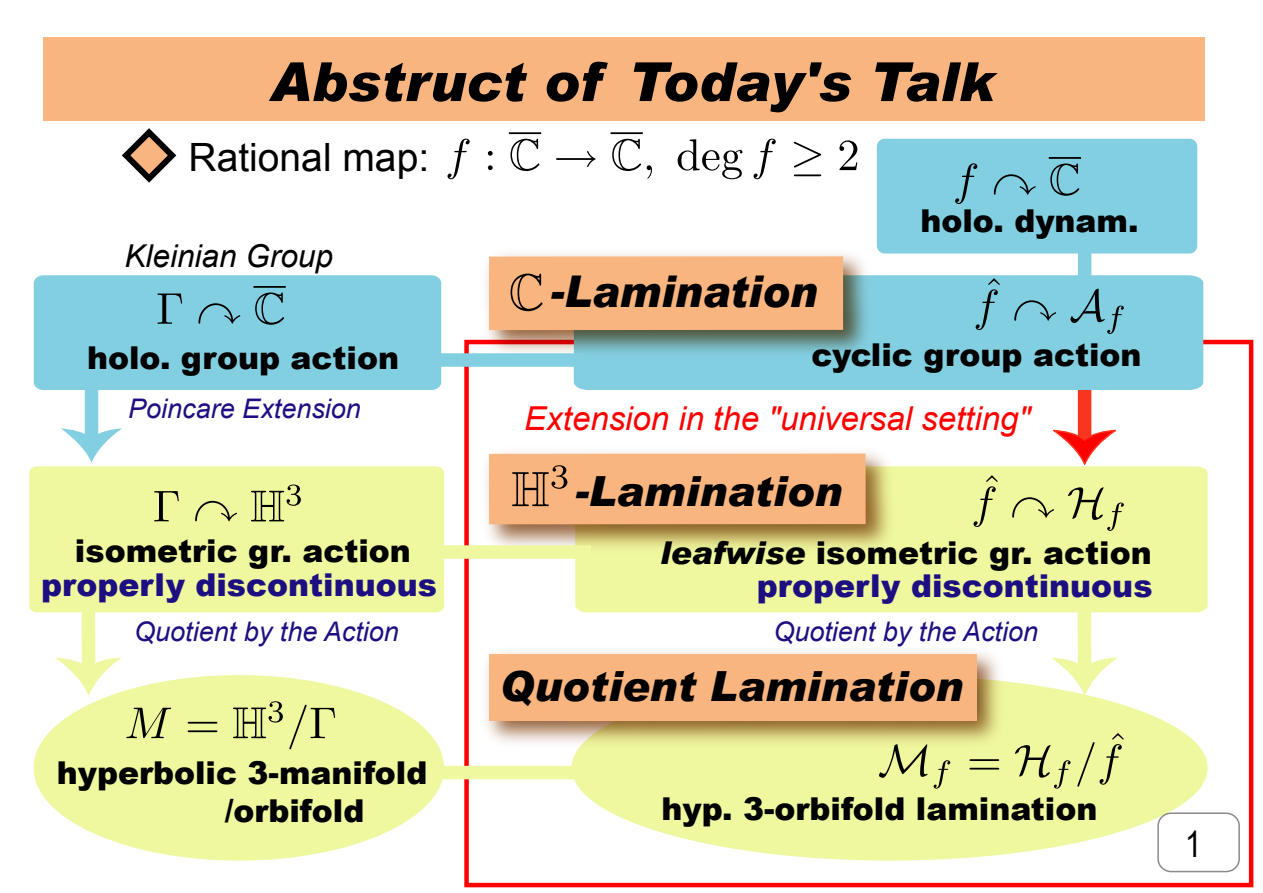
<style>
.page{position:relative;width:1263px;height:893px;background:#fff}
.page>*{position:absolute;margin:0;border:0;box-sizing:border-box;transform-origin:0 0}
.t1{font:italic 900 54px "Arial";color:#000}
.t2{font:italic 900 43.8px "Arial";color:#000;scale:.95 1}
.t3{font:italic 900 41.55px "Arial";color:#000}
.t4{font:39px "Arial";color:#000}
.t5{font:36px "Arial Narrow";color:#000}
.t6{font:italic 33px "Arial";color:#f00}
.t7{font:900 31.5px/37.5px "Arial";color:#000}
.t8{font:900 31.5px "Arial";color:#1d0e82}
.t9{font:italic 31.5px "Arial";color:#000}
.t10{font:italic 27px "Arial";color:#1d0e82}
.s1{font-style:italic}
</style>
<div class="page">
<div style="left:464px;top:340px;width:789px;height:547px;border:4px solid #f00"></div>
<div style="left:43px;top:38px;width:1161px;height:83px;background:#f9b57f"></div>
<div style="left:34px;top:275px;width:407px;height:115px;background:#83cfe2"></div>
<svg style="left:158px;top:294px;width:24px;height:30px"></svg>
<svg style="left:198px;top:303px;width:42px;height:21px"></svg>
<hr style="left:253px;top:286px;width:33px;height:2px;background:#000">
<svg style="left:255px;top:292px;width:29px;height:33px"></svg>
<div style="left:877px;top:139px;width:320px;height:114px;background:#83cfe2;border-radius:8px"></div>
<div style="left:34px;top:675px;width:410px;height:186px;background:#eff79f;border-radius:50%"></div>
<svg style="left:126px;top:708px;width:45px;height:30px"></svg>
<svg style="left:188px;top:722px;width:29px;height:10px"></svg>
<svg style="left:233px;top:701px;width:50px;height:37px"></svg>
<svg style="left:289px;top:705px;width:46px;height:44px"></svg>
<div style="left:29px;top:466px;width:415px;height:146px;background:#eff79f;border-radius:7px"></div>
<svg style="left:154px;top:491px;width:25px;height:30px"></svg>
<svg style="left:195px;top:501px;width:42px;height:20px"></svg>
<svg style="left:251px;top:484px;width:50px;height:37px"></svg>
<div style="left:85px;top:377px;width:13px;height:64px;background:#83cfe2"></div>
<svg style="left:61px;top:428px;width:61px;height:35px"></svg>
<div style="left:82px;top:605px;width:13px;height:66px;background:#eff79f"></div>
<svg style="left:56px;top:657px;width:68px;height:41px"></svg>
<div style="left:572px;top:675px;width:636px;height:186px;background:#eff79f;border-radius:50%"></div>
<div style="left:1078px;top:380px;width:13px;height:63px;background:#f8351e"></div>
<svg style="left:1054px;top:430px;width:61px;height:34px"></svg>
<div style="left:1078px;top:239px;width:13px;height:63px;background:#83cfe2"></div>
<div style="left:1078px;top:605px;width:13px;height:66px;background:#eff79f"></div>
<svg style="left:1049px;top:657px;width:69px;height:41px"></svg>
<svg style="left:122px;top:128px;width:55px;height:55px"></svg>
<svg style="left:447px;top:139px;width:23px;height:40px"></svg>
<svg style="left:488px;top:151px;width:5px;height:19px"></svg>
<hr style="left:509px;top:132px;width:32px;height:2px;background:#000">
<svg style="left:510px;top:139px;width:29px;height:32px"></svg>
<svg style="left:556px;top:151px;width:40px;height:16px"></svg>
<hr style="left:611px;top:132px;width:32px;height:2px;background:#000">
<svg style="left:612px;top:139px;width:29px;height:32px"></svg>
<svg style="left:647px;top:165px;width:5px;height:14px"></svg>
<svg style="left:678px;top:139px;width:64px;height:40px"></svg>
<svg style="left:753px;top:139px;width:23px;height:40px"></svg>
<svg style="left:794px;top:142px;width:27px;height:34px"></svg>
<svg style="left:839px;top:140px;width:18px;height:30px"></svg>
<svg style="left:955px;top:163px;width:22px;height:41px"></svg>
<svg style="left:994px;top:174px;width:41px;height:21px"></svg>
<hr style="left:1049px;top:157px;width:32px;height:2px;background:#000">
<svg style="left:1050px;top:163px;width:29px;height:33px"></svg>
<svg style="left:879px;top:753px;width:49px;height:25px"></svg>
<svg style="left:934px;top:760px;width:16px;height:29px"></svg>
<svg style="left:969px;top:759px;width:30px;height:10px"></svg>
<svg style="left:1015px;top:745px;width:55px;height:44px"></svg>
<svg style="left:1077px;top:733px;width:47px;height:54px"></svg>
<div style="left:575px;top:466px;width:632px;height:146px;background:#eff79f"></div>
<svg style="left:973px;top:475px;width:25px;height:52px"></svg>
<svg style="left:1012px;top:497px;width:42px;height:21px"></svg>
<svg style="left:1068px;top:487px;width:56px;height:44px;background:#cad186"></svg>
<div style="left:574px;top:275px;width:629px;height:115px;background:#83cfe2"></div>
<svg style="left:976px;top:278px;width:24px;height:52px"></svg>
<svg style="left:1014px;top:289px;width:110px;height:45px;background:#76bbcc"></svg>
<img style="left:476px;top:242px;width:402px;height:121px">
<div style="left:489px;top:256px;width:354px;height:74px;background:#f9b57f"></div>
<svg style="left:510px;top:274px;width:33px;height:37px"></svg>
<img style="left:486px;top:452px;width:414px;height:106px">
<div style="left:489px;top:454px;width:377px;height:70px;background:#f9b57f"></div>
<svg style="left:512px;top:465px;width:55px;height:41px"></svg>
<img style="left:486px;top:651px;width:523px;height:102px">
<div style="left:489px;top:654px;width:487px;height:66px;background:#f9b57f"></div>
<div style="left:1157px;top:812px;width:83px;height:60px;background:#fff;border:2px solid #000;border-radius:13px"></div>
<div style="left:430px;top:353px;width:155px;height:14px;background:#83cfe2"></div>
<div style="left:436px;top:545px;width:155px;height:14px;background:#eff79f"></div>
<div style="left:434px;top:766px;width:154px;height:13px;background:#eff79f"></div>
<p class="t1" style="left:270px;top:48px;width:726px">Abstruct of Today's Talk</p>
<p class="t4" style="left:189px;top:132px;width:242px">Rational map:</p>
<p class="t9" style="left:124px;top:235px;width:210px">Kleinian Group</p>
<p class="t7" style="left:87px;top:338px;width:314px">holo. group action</p>
<p class="t10" style="left:128px;top:391px;width:234px">Poincare Extension</p>
<p class="t7" style="left:75px;top:531px;width:337px">isometric gr. action</p>
<p class="t8" style="left:41px;top:561px;width:397px">properly discontinuous</p>
<p class="t10" style="left:134px;top:614px;width:266px">Quotient by the Action</p>
<p class="t7" style="left:225px;top:753px;width:204px;text-indent:-168px">hyperbolic 3-manifold /orbifold</p>
<p class="t2" style="left:550px;top:265px;width:283px">-Lamination</p>
<p class="t7" style="left:920px;top:201px;width:220px">holo. dynam.</p>
<p class="t7" style="left:812px;top:335px;width:331px">cyclic group action</p>
<p class="t6" style="left:524px;top:397px;width:507px">Extension in the "universal setting"</p>
<p class="t3" style="left:575px;top:465px;width:269px">-Lamination</p>
<p class="t7" style="left:660px;top:533px;width:493px"><span class="s1">leafwise</span> isometric gr. action</p>
<p class="t8" style="left:757px;top:563px;width:397px">properly discontinuous</p>
<p class="t10" style="left:773px;top:614px;width:266px">Quotient by the Action</p>
<p class="t3" style="left:500px;top:660px;width:465px">Quotient Lamination</p>
<p class="t7" style="left:661px;top:789px;width:437px">hyp. 3-orbifold lamination</p>
<p class="t5" style="left:1185px;top:818px;width:18px">1</p>
</div>
